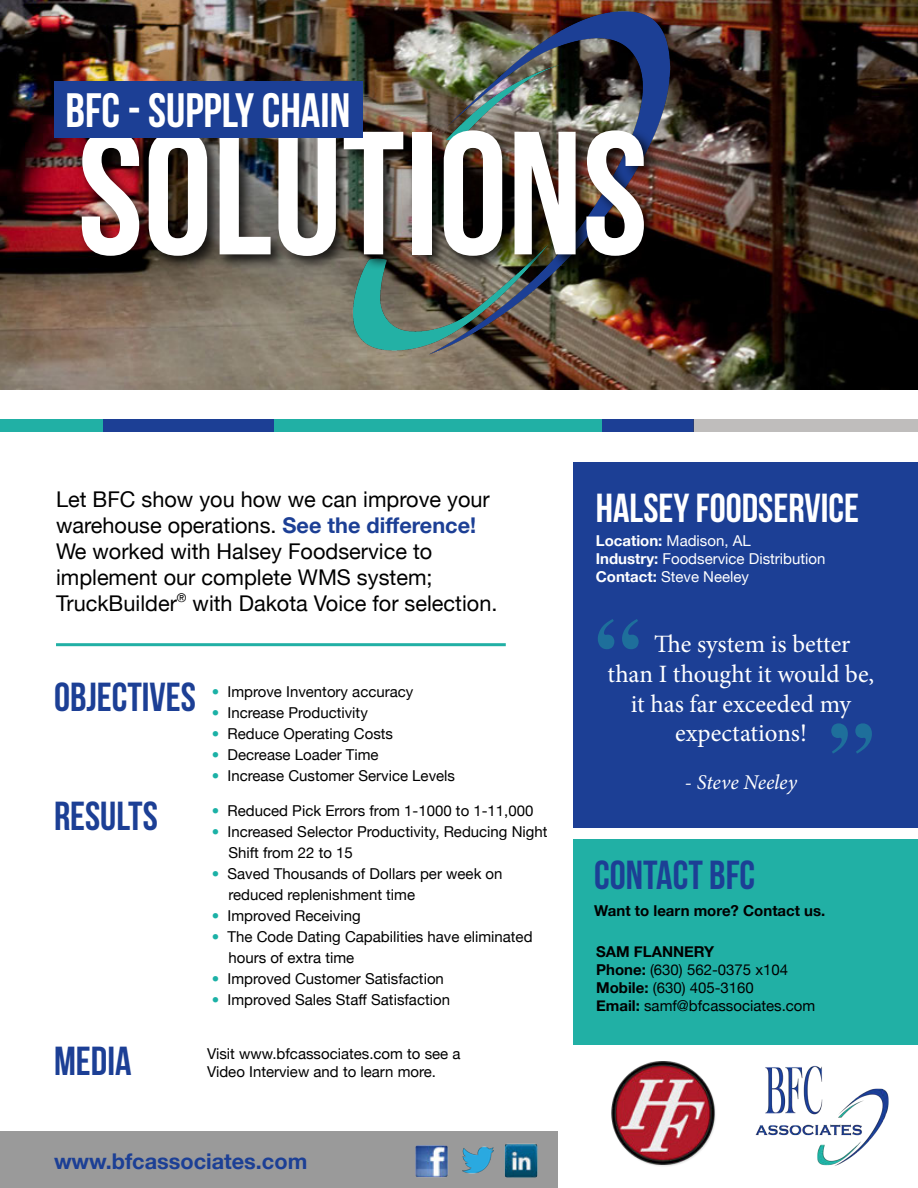
<style>
.page{position:relative;width:918px;height:1188px;background:#fff}
.page>*{position:absolute;margin:0;border:0;box-sizing:border-box;transform-origin:0 0}
.t1{font:175.05px "Bebas Neue";color:#fff}
.t2{font:700 90px "Times";color:#21b0a5}
.t3{font:48.15px "Bebas Neue";color:#fff}
.t4{font:40.5px "Bebas Neue";color:#1c3f95}
.t5{font:40.5px "Bebas Neue";color:#fff}
.t6{font:24.9px "Minion Pro";color:#fff}
.t7{font:21.75px/26.1px "Helvetica Neue";color:#000}
.t8{font:700 21.75px "Helvetica Neue";color:#1c3f95}
.t9{font:italic 21px "Minion Pro";letter-spacing:-.005em;color:#fff}
.t10{font:15px "Helvetica Neue";color:#000}
.t11{font:15px "Helvetica Neue";color:#fff}
.t12{font:700 15px "Helvetica Neue";color:#000}
.s1{font-weight:700;color:#1c3f95}
.s2{color:#1bb1a6}
.s3{font-weight:700}
</style>
<div class="page">
<img style="left:0;top:0;width:918px;height:389px">
<div style="left:574px;top:840px;width:344px;height:205px;background:#21b0a5"></div>
<img style="left:755px;top:1065px;width:134px;height:101px">
<div style="left:0;top:1132px;width:558px;height:56px;background:#9a9a9a"></div>
<div style="left:0;top:420px;width:105px;height:12px;background:#21b0a5"></div>
<div style="left:103px;top:420px;width:171px;height:12px;background:#1c3f95"></div>
<div style="left:274px;top:420px;width:328px;height:12px;background:#21b0a5"></div>
<div style="left:602px;top:420px;width:91px;height:12px;background:#1c3f95"></div>
<div style="left:693px;top:420px;width:225px;height:12px;background:#bfbdbc"></div>
<hr style="left:56px;top:643px;width:450px;height:3px;background:#21b0a5">
<div style="left:574px;top:463px;width:344px;height:365px;background:#1c3f95"></div>
<img style="left:415px;top:1145px;width:33px;height:33px">
<img style="left:462px;top:1146px;width:32px;height:28px">
<img style="left:504px;top:1143px;width:34px;height:35px">
<img style="left:333px;top:0;width:347px;height:372px">
<div style="left:78px;top:127px;width:582px;height:146px;background:#000;opacity:.75"></div>
<div style="left:54px;top:81px;width:308px;height:57px;background:#1c3f95"></div>
<img style="left:611px;top:1061px;width:105px;height:105px">
<p class="t3" style="left:65px;top:84px;width:286px">BFC - SUPPLY CHAIN</p>
<p class="t1" style="left:78px;top:97px;width:572px">SOLUTIONS</p>
<p class="t7" style="left:56px;top:486px;width:435px">Let BFC show you how we can improve your</p>
<p class="t7" style="left:56px;top:512px;width:422px">warehouse operations. <span class="s1">See the difference!<br></span>We worked with Halsey Foodservice to</p>
<p class="t7" style="left:56px;top:564px;width:378px">implement our complete WMS system;</p>
<p class="t7" style="left:56px;top:590px;width:443px">TruckBuilder<sup>®</sup> with Dakota Voice for selection.</p>
<p class="t4" style="left:54px;top:674px;width:143px">OBJECTIVES</p>
<p class="t4" style="left:54px;top:793px;width:105px">RESULTS</p>
<p class="t10" style="left:212px;top:682px;width:203px"><span class="s2">•</span> Improve Inventory accuracy</p>
<p class="t10" style="left:212px;top:703px;width:158px"><span class="s2">•</span> Increase Productivity</p>
<p class="t10" style="left:212px;top:724px;width:183px"><span class="s2">•</span> Reduce Operating Costs</p>
<p class="t10" style="left:212px;top:745px;width:168px"><span class="s2">•</span> Decrease Loader Time</p>
<p class="t10" style="left:212px;top:766px;width:245px"><span class="s2">•</span> Increase Customer Service Levels</p>
<p class="t10" style="left:212px;top:801px;width:323px"><span class="s2">•</span> Reduced Pick Errors from 1-1000 to 1-11,000</p>
<p class="t10" style="left:212px;top:822px;width:337px"><span class="s2">•</span> Increased Selector Productivity, Reducing Night</p>
<p class="t10" style="left:228px;top:843px;width:126px">Shift from 22 to 15</p>
<p class="t10" style="left:212px;top:864px;width:292px"><span class="s2">•</span> Saved Thousands of Dollars per week on</p>
<p class="t10" style="left:228px;top:885px;width:188px">reduced replenishment time</p>
<p class="t10" style="left:212px;top:906px;width:150px"><span class="s2">•</span> Improved Receiving</p>
<p class="t10" style="left:212px;top:927px;width:322px"><span class="s2">•</span> The Code Dating Capabilities have eliminated</p>
<p class="t10" style="left:228px;top:948px;width:127px">hours of extra time</p>
<p class="t10" style="left:212px;top:969px;width:234px"><span class="s2">•</span> Improved Customer Satisfaction</p>
<p class="t10" style="left:212px;top:990px;width:240px"><span class="s2">•</span> Improved Sales Staff Satisfaction</p>
<p class="t4" style="left:54px;top:1039px;width:79px">MEDIA</p>
<p class="t10" style="left:207px;top:1045px;width:255px">Visit www.bfcassociates.com to see a</p>
<p class="t10" style="left:207px;top:1063px;width:230px">Video Interview and to learn more.</p>
<p class="t8" style="left:54px;top:1148px;width:255px">www.bfcassociates.com</p>
<p class="t5" style="left:596px;top:486px;width:265px">HALSEY FOODSERVICE</p>
<p class="t11" style="left:596px;top:532px;width:157px"><span class="s3">Location:</span> Madison, AL</p>
<p class="t11" style="left:596px;top:550px;width:231px"><span class="s3">Industry:</span> Foodservice Distribution</p>
<p class="t11" style="left:596px;top:568px;width:155px"><span class="s3">Contact:</span> Steve Neeley</p>
<h2 class="t2" style="left:595px;top:565px;width:46px">“</h2>
<p class="t6" style="left:654px;top:627px;width:198px">The system is better</p>
<p class="t6" style="left:608px;top:657px;width:268px">than I thought it would be,</p>
<p class="t6" style="left:631px;top:687px;width:222px">it has far exceeded my</p>
<p class="t6" style="left:675px;top:717px;width:133px">expectations!</p>
<p class="t9" style="left:685px;top:768px;width:114px">- Steve Neeley</p>
<h2 class="t2" style="left:829px;top:669px;width:46px">”</h2>
<p class="t4" style="left:594px;top:853px;width:162px">CONTACT BFC</p>
<p class="t12" style="left:594px;top:902px;width:233px">Want to learn more? Contact us.</p>
<p class="t12" style="left:596px;top:942px;width:120px">SAM FLANNERY</p>
<p class="t10" style="left:596px;top:961px;width:194px"><span class="s3">Phone:</span> (630) -562-0375 x104</p>
<p class="t10" style="left:596px;top:979px;width:159px"><span class="s3">Mobile:</span> (630) -405-3160</p>
<p class="t10" style="left:596px;top:997px;width:221px"><span class="s3">Email:</span> samf@bfcassociates.com</p>
</div>
